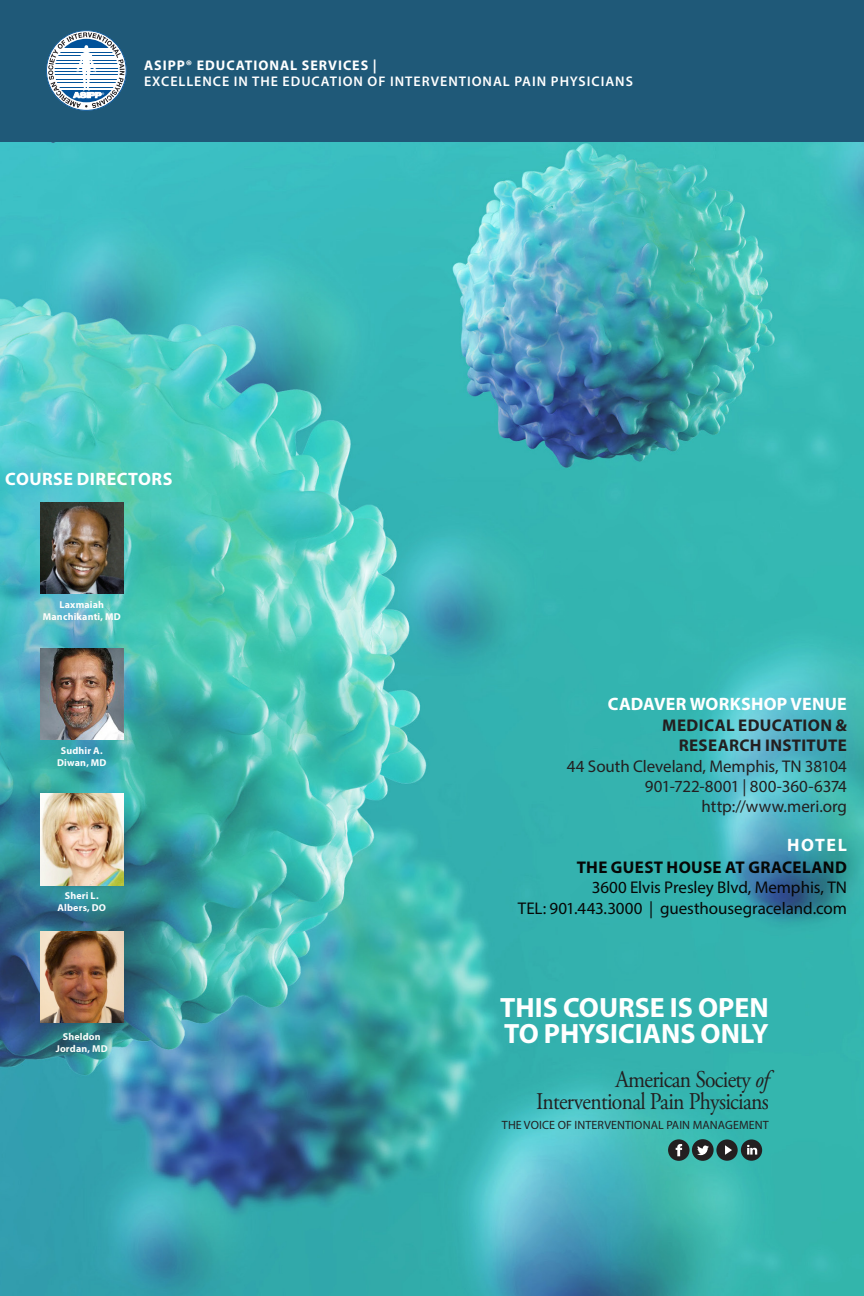
<style>
.page{position:relative;width:864px;height:1296px;background:#fff}
.page>*{position:absolute;margin:0;border:0;box-sizing:border-box;transform-origin:0 0}
.t1{font:700 28px "Myriad Pro";color:#fff}
.t2{font:24px "Adobe Garamond Pro";letter-spacing:-.03em;color:#231f20;scale:.9 1}
.t3{font:700 18px "Myriad Pro";letter-spacing:.02em;color:#fff}
.faculty_name{font:17px "Myriad Pro";letter-spacing:-.005em;color:#231f20}
.faculty_name-2{font:17px "Myriad Pro";letter-spacing:-.005em;color:#060706}
.faculty_name-3{font:700 17px "Myriad Pro";letter-spacing:.02em;color:#231f20}
.faculty_name-4{font:700 17px "Myriad Pro";letter-spacing:.02em;color:#060706}
.t4{font:600 14px "Myriad Pro";letter-spacing:.07em;color:#fff}
.t5{font:700 14px "Myriad Pro";letter-spacing:.07em;color:#fff}
.t6{font:12px "Myriad Pro";letter-spacing:.01em;color:#231f20}
.t7{font:700 10px "Myriad Pro";letter-spacing:.015em;color:#fbfdfe}
.t8{font:700 10px "Myriad Pro";letter-spacing:.02em;color:#fffefc}
.t9{font:700 10px "Myriad Pro";letter-spacing:.015em;color:#fbfdfa}
.s1{font-style:italic}
</style>
<div class="page">
<img style="left:0;top:141px;width:864px;height:1155px">
<div style="left:692px;top:1139px;width:22px;height:22px;background:#231f20;border-radius:50%"></div>
<svg style="left:697px;top:1146px;width:12px;height:9px"></svg>
<div style="left:716px;top:1139px;width:22px;height:22px;background:#231f20;border-radius:50%"></div>
<svg style="left:725px;top:1145px;width:7px;height:10px"></svg>
<div style="left:668px;top:1139px;width:22px;height:22px;background:#231f20;border-radius:50%"></div>
<svg style="left:676px;top:1144px;width:6px;height:12px"></svg>
<div style="left:741px;top:1139px;width:21px;height:22px;background:#231f20;border-radius:50%"></div>
<svg style="left:747px;top:1145px;width:10px;height:10px"></svg>
<div style="left:0;top:0;width:864px;height:141px;background:#1f5978"></div>
<svg style="left:46px;top:30px;width:81px;height:81px"></svg>
<img style="left:40px;top:502px;width:83px;height:92px">
<img style="left:40px;top:794px;width:83px;height:91px">
<img style="left:40px;top:931px;width:83px;height:92px">
<img style="left:40px;top:648px;width:83px;height:92px">
<p class="t5" style="left:144px;top:57px;width:234px">ASIPP® EDUCATIONAL SERVICES |</p>
<p class="t4" style="left:144px;top:73px;width:490px">EXCELLENCE IN THE EDUCATION OF INTERVENTIONAL PAIN PHYSICIANS</p>
<p class="t3" style="left:5px;top:467px;width:169px">COURSE DIRECTORS</p>
<p class="t8" style="left:59px;top:598px;width:46px">Laxmaiah</p>
<p class="t8" style="left:43px;top:610px;width:79px">Manchikanti, MD</p>
<p class="t7" style="left:61px;top:744px;width:43px">Sudhir A.</p>
<p class="t7" style="left:57px;top:756px;width:51px">Diwan, MD</p>
<p class="t7" style="left:65px;top:889px;width:35px">Sheri L.</p>
<p class="t7" style="left:57px;top:901px;width:50px">Albers, DO</p>
<p class="t9" style="left:63px;top:1030px;width:39px">Sheldon</p>
<p class="t9" style="left:56px;top:1042px;width:54px">Jordan, MD</p>
<p class="t3" style="left:608px;top:693px;width:240px">CADAVER WORKSHOP VENUE</p>
<p class="faculty_name-3" style="left:662px;top:714px;width:186px">MEDICAL EDUCATION &amp;</p>
<p class="faculty_name-3" style="left:679px;top:734px;width:170px">RESEARCH INSTITUTE</p>
<p class="faculty_name" style="left:567px;top:755px;width:282px">44 South Cleveland, Memphis, TN 38104</p>
<p class="faculty_name" style="left:645px;top:776px;width:204px">901-722-8001 | 800-360-6374</p>
<p class="faculty_name" style="left:702px;top:796px;width:147px">http://www.meri.org</p>
<p class="t3" style="left:787px;top:833px;width:61px">HOTEL</p>
<p class="faculty_name-4" style="left:577px;top:856px;width:272px">THE GUEST HOUSE AT GRACELAND</p>
<p class="faculty_name-2" style="left:592px;top:877px;width:257px">3600 Elvis Presley Blvd, Memphis, TN</p>
<p class="faculty_name-2" style="left:518px;top:897px;width:331px">TEL: 901.443.3000 | guesthousegraceland.com</p>
<p class="t1" style="left:500px;top:990px;width:270px">THIS COURSE IS OPEN</p>
<p class="t1" style="left:504px;top:1016px;width:266px">TO PHYSICIANS ONLY</p>
<p class="t2" style="left:615px;top:1065px;width:172px">American Society <span class="s1">of</span></p>
<p class="t2" style="left:536px;top:1087px;width:260px">Interventional Pain Physicians</p>
<p class="t6" style="left:502px;top:1118px;width:268px">THE VOICE OF INTERVENTIONAL PAIN MANAGEMENT</p>
</div>
